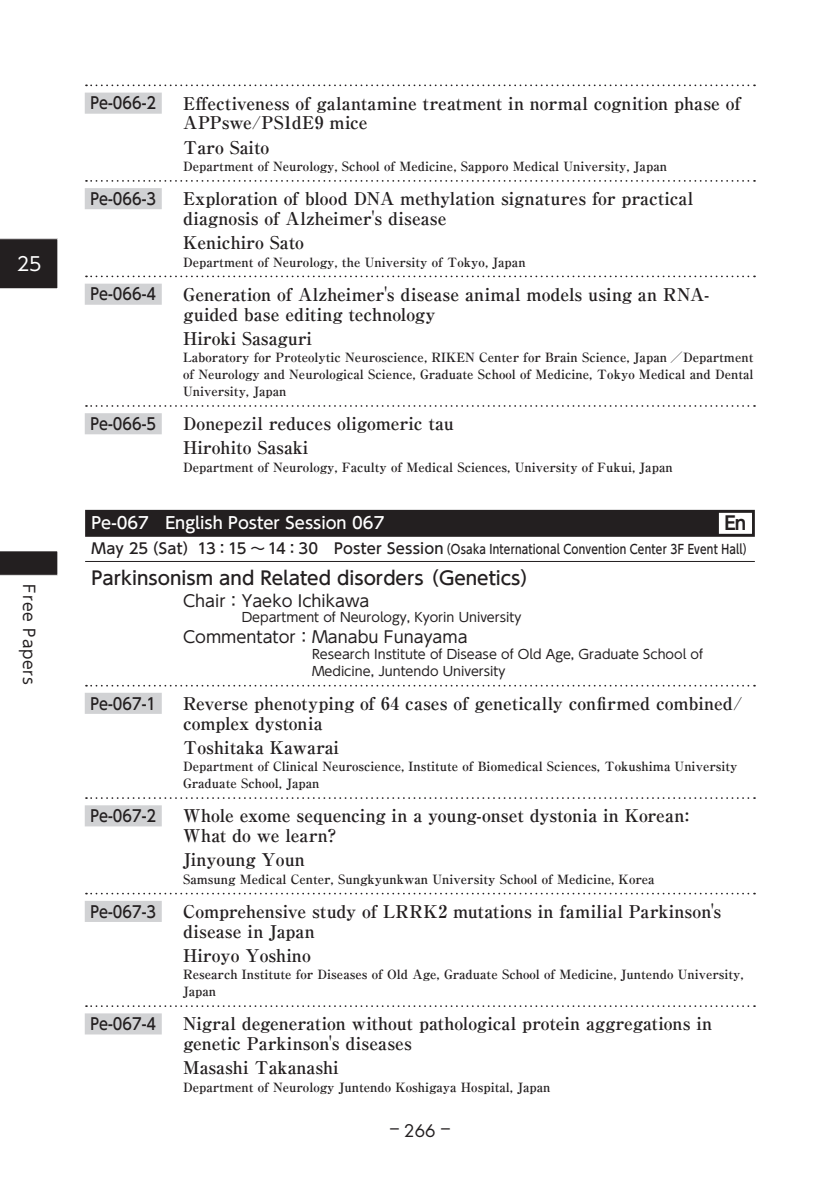
<style>
.page{position:relative;width:840px;height:1191px;background:#fff}
.page>*{position:absolute;margin:0;border:0;box-sizing:border-box;transform-origin:0 0}
.t1{font:18.8px "UD Shin Go Pr 6 N";color:#fff}
.t2{font:500 18.4px "UD Shin Go Pr 6 N";color:#231f20}
.t3{font:700 18.4px "UD Shin Go Pr 6 N De";color:#231f20}
.t4{font:700 17.6px/19.8px "Ryumin Pr 6 N";color:#231f20}
.t5{font:17px "Futura Std";color:#231f20;scale:2.5 1}
.t6{font:500 16.2px "UD Shin Go Pr 6 N";color:#231f20;scale:.9 1}
.t7{font:16.2px "UD Shin Go Pr 6 N";color:#231f20}
.t8{font:500 16.2px "UD Shin Go Pr 6 N";color:#fff}
.t9{font:15.6px "UD Shin Go Pr 6 N";letter-spacing:.05em;color:#231f20}
.t10{font:700 12.8px/17px "Ryumin Pr 6 N";color:#231f20}
.t11{font:12.8px/17px "UD Shin Go Pr 6 N";color:#231f20}
.t12{font:500 12.8px "UD Shin Go Pr 6 N";letter-spacing:.02em;color:#231f20;scale:.83 1}
.s1{font-size:14.8px}
</style>
<div class="page">
<svg style="left:86px;top:84px;width:668px;height:2px"></svg>
<div style="left:85px;top:93px;width:77px;height:21px;background:#d1d2d4"></div>
<svg style="left:86px;top:180px;width:668px;height:2px"></svg>
<div style="left:85px;top:188px;width:77px;height:21px;background:#d1d2d4"></div>
<svg style="left:86px;top:275px;width:668px;height:2px"></svg>
<div style="left:85px;top:284px;width:77px;height:21px;background:#d1d2d4"></div>
<svg style="left:86px;top:405px;width:668px;height:2px"></svg>
<div style="left:85px;top:413px;width:77px;height:21px;background:#d1d2d4"></div>
<div style="left:85px;top:510px;width:669px;height:27px;background:#231f20"></div>
<div style="left:718px;top:513px;width:33px;height:21px;background:#fff"></div>
<hr style="left:85px;top:561px;width:669px;height:1px;background:#231f20">
<svg style="left:86px;top:685px;width:668px;height:1px"></svg>
<div style="left:85px;top:693px;width:77px;height:21px;background:#d1d2d4"></div>
<svg style="left:86px;top:797px;width:668px;height:2px"></svg>
<div style="left:85px;top:805px;width:77px;height:21px;background:#d1d2d4"></div>
<svg style="left:86px;top:892px;width:668px;height:2px"></svg>
<div style="left:85px;top:901px;width:77px;height:21px;background:#d1d2d4"></div>
<svg style="left:86px;top:1005px;width:668px;height:2px"></svg>
<div style="left:85px;top:1013px;width:77px;height:21px;background:#d1d2d4"></div>
<svg style="left:0;top:238px;width:58px;height:51px;background:#2c292a"></svg>
<svg style="left:0;top:551px;width:58px;height:25px"></svg>
<h1 class="t1" style="left:17px;top:248px;width:26px">25</h1>
<p class="t9" style="left:42px;top:584px;width:102px;rotate:90deg">Free Papers</p>
<p class="t6" style="left:90px;top:90px;width:74px">Pe-066-2</p>
<h3 class="t4" style="left:183px;top:92px;width:559px">Effectiveness of galantamine treatment in normal cognition phase of<br>APPswe/PS1dE9 mice</h3>
<h3 class="t4" style="left:183px;top:136px;width:88px">Taro Saito</h3>
<p class="t10" style="left:183px;top:157px;width:485px">Department of Neurology, School of Medicine, Sapporo Medical University, Japan</p>
<p class="t6" style="left:90px;top:186px;width:74px">Pe-066-3</p>
<h3 class="t4" style="left:183px;top:188px;width:511px">Exploration of blood DNA methylation signatures for practical diagnosis of Alzheimer's disease</h3>
<h3 class="t4" style="left:183px;top:232px;width:122px">Kenichiro Sato</h3>
<p class="t10" style="left:183px;top:253px;width:344px">Department of Neurology, the University of Tokyo, Japan</p>
<p class="t6" style="left:90px;top:281px;width:74px">Pe-066-4</p>
<h3 class="t4" style="left:183px;top:283px;width:527px">Generation of Alzheimer's disease animal models using an RNA&shy;guided base editing technology</h3>
<h3 class="t4" style="left:183px;top:327px;width:130px">Hiroki Sasaguri</h3>
<p class="t10" style="left:183px;top:348px;width:571px;text-align:justify">Laboratory for Proteolytic Neuroscience, RIKEN Center for Brain Science, Japan ／Department of Neurology and Neurological Science, Graduate School of Medicine, Tokyo Medical and Dental University, Japan</p>
<p class="t6" style="left:90px;top:411px;width:74px">Pe-066-5</p>
<h3 class="t4" style="left:183px;top:411px;width:272px;line-height:24px">Donepezil reduces oligomeric tau<br>Hirohito Sasaki</h3>
<p class="t10" style="left:183px;top:458px;width:491px">Department of Neurology, Faculty of Medical Sciences, University of Fukui, Japan</p>
<p class="t8" style="left:91px;top:510px;width:294px">Pe-067　English Poster Session 067</p>
<h2 class="t3" style="left:724px;top:508px;width:23px">En</h2>
<p class="t12" style="left:91px;top:538px;width:798px"><span class="s1">May 25（Sat）13：15 ～ 14：30　Poster Session</span>（Osaka International Convention Center 3F Event Hall）</p>
<h2 class="t2" style="left:91px;top:563px;width:448px">Parkinsonism and Related disorders （Genetics）</h2>
<p class="t7" style="left:183px;top:588px;width:204px">Chair：Yaeko Ichikawa　</p>
<p class="t11" style="left:242px;top:608px;width:281px">Department of Neurology, Kyorin University</p>
<p class="t7" style="left:183px;top:624px;width:302px">Commentator：Manabu Funayama　</p>
<p class="t11" style="left:312px;top:645px;width:392px">Research Institute of Disease of Old Age, Graduate School of<br>Medicine, Juntendo University</p>
<p class="t6" style="left:90px;top:690px;width:74px">Pe-067-1</p>
<h3 class="t4" style="left:183px;top:692px;width:560px">Reverse phenotyping of 64 cases of genetically confirmed combined/ complex dystonia</h3>
<h3 class="t4" style="left:183px;top:736px;width:157px">Toshitaka Kawarai</h3>
<p class="t10" style="left:183px;top:757px;width:555px">Department of Clinical Neuroscience, Institute of Biomedical Sciences, Tokushima University<br>Graduate School, Japan</p>
<p class="t6" style="left:90px;top:802px;width:74px">Pe-067-2</p>
<h3 class="t4" style="left:183px;top:805px;width:507px">Whole exome sequencing in a young-onset dystonia in Korean:<br>What do we learn?</h3>
<h3 class="t4" style="left:183px;top:849px;width:123px">Jinyoung Youn</h3>
<p class="t10" style="left:183px;top:870px;width:472px">Samsung Medical Center, Sungkyunkwan University School of Medicine, Korea</p>
<p class="t6" style="left:90px;top:898px;width:74px">Pe-067-3</p>
<h3 class="t4" style="left:183px;top:900px;width:539px">Comprehensive study of LRRK2 mutations in familial Parkinson's disease in Japan</h3>
<h3 class="t4" style="left:183px;top:944px;width:129px">Hiroyo Yoshino</h3>
<p class="t10" style="left:183px;top:965px;width:562px">Research Institute for Diseases of Old Age, Graduate School of Medicine, Juntendo University,<br>Japan</p>
<p class="t6" style="left:90px;top:1010px;width:74px">Pe-067-4</p>
<h3 class="t4" style="left:183px;top:1013px;width:530px">Nigral degeneration without pathological protein aggregations in genetic Parkinson's diseases</h3>
<h3 class="t4" style="left:183px;top:1057px;width:157px">Masashi Takanashi</h3>
<p class="t10" style="left:183px;top:1078px;width:368px">Department of Neurology Juntendo Koshigaya Hospital, Japan</p>
<h3 class="t5" style="left:390px;top:1120px;width:25px">-266 -</h3>
</div>
